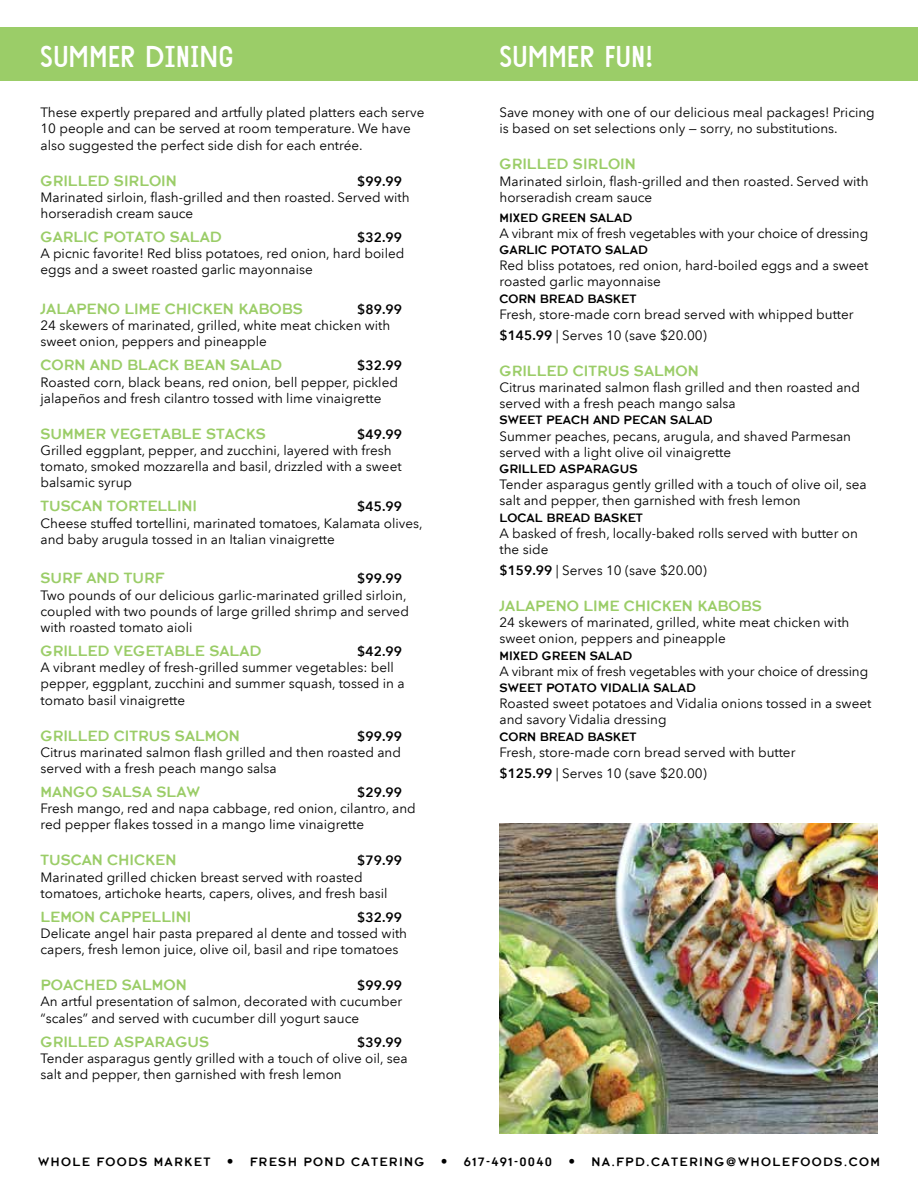
<style>
.page{position:relative;width:918px;height:1188px;background:#fff}
.page>*{position:absolute;margin:0;border:0;box-sizing:border-box;transform-origin:0 0}
.t1{font:30px "WFM Farmstand TT";color:#fff}
.t2{font:16.5px "Rescue";color:#9bcd68}
.t3{font:13.5px/16.2px "Avenir Next LT Pro";color:#000}
.t4{font:13.5px "Rescue";color:#000}
.t5{font:600 13.5px "Avenir Next LT Pro";color:#000}
.t6{font:13.5px "Rescue";letter-spacing:.1em;color:#000}
.s1{font-weight:600}
.s2{font-family:"Avenir Next LT Pro";font-weight:600}
</style>
<div class="page">
<div style="left:0;top:27px;width:918px;height:54px;background:#9bcd68"></div>
<img style="left:500px;top:823px;width:378px;height:311px">
<h1 class="t1" style="left:40px;top:40px;width:195px">SUMMER DINING</h1>
<p class="t3" style="left:40px;top:104px;width:385px">These expertly prepared and artfully plated platters each serve<br>10 people and can be served at room temperature. We have also suggested the perfect side dish for each entrée.</p>
<p class="t2" style="left:40px;top:173px;width:138px">GRILLED SIRLOIN</p>
<p class="t5" style="left:357px;top:173px;width:46px">$99.99</p>
<p class="t3" style="left:40px;top:189px;width:371px">Marinated sirloin, flash-grilled and then roasted. Served with horseradish cream sauce</p>
<p class="t2" style="left:40px;top:230px;width:183px">GARLIC POTATO SALAD</p>
<p class="t5" style="left:357px;top:229px;width:46px">$32.99</p>
<p class="t3" style="left:40px;top:245px;width:365px">A picnic favorite! Red bliss potatoes, red onion, hard boiled eggs and a sweet roasted garlic mayonnaise</p>
<p class="t2" style="left:40px;top:302px;width:264px">JALAPENO LIME CHICKEN KABOBS</p>
<p class="t5" style="left:357px;top:301px;width:46px">$89.99</p>
<p class="t3" style="left:40px;top:317px;width:351px">24 skewers of marinated, grilled, white meat chicken with sweet onion, peppers and pineapple</p>
<p class="t2" style="left:40px;top:358px;width:243px">CORN AND BLACK BEAN SALAD</p>
<p class="t5" style="left:357px;top:357px;width:46px">$32.99</p>
<p class="t3" style="left:40px;top:374px;width:359px">Roasted corn, black beans, red onion, bell pepper, pickled jalapeños and fresh cilantro tossed with lime vinaigrette</p>
<p class="t2" style="left:40px;top:426px;width:227px">SUMMER VEGETABLE STACKS</p>
<p class="t5" style="left:357px;top:426px;width:46px">$49.99</p>
<p class="t3" style="left:40px;top:442px;width:363px">Grilled eggplant, pepper, and zucchini, layered with fresh tomato, smoked mozzarella and basil, drizzled with a sweet balsamic syrup</p>
<p class="t2" style="left:40px;top:499px;width:158px">TUSCAN TORTELLINI</p>
<p class="t5" style="left:357px;top:498px;width:46px">$45.99</p>
<p class="t3" style="left:40px;top:515px;width:384px">Cheese stuffed tortellini, marinated tomatoes, Kalamata olives, and baby arugula tossed in an Italian vinaigrette</p>
<p class="t2" style="left:40px;top:571px;width:125px">SURF AND TURF</p>
<p class="t5" style="left:357px;top:570px;width:46px">$99.99</p>
<p class="t3" style="left:40px;top:587px;width:370px">Two pounds of our delicious garlic-marinated grilled sirloin, coupled with two pounds of large grilled shrimp and served with roasted tomato aioli</p>
<p class="t2" style="left:40px;top:644px;width:222px">GRILLED VEGETABLE SALAD</p>
<p class="t5" style="left:357px;top:643px;width:46px">$42.99</p>
<p class="t3" style="left:40px;top:659px;width:366px">A vibrant medley of fresh-grilled summer vegetables: bell pepper, eggplant, zucchini and summer squash, tossed in a tomato basil vinaigrette</p>
<p class="t2" style="left:40px;top:728px;width:201px">GRILLED CITRUS SALMON</p>
<p class="t5" style="left:357px;top:728px;width:46px">$99.99</p>
<p class="t3" style="left:40px;top:744px;width:362px">Citrus marinated salmon flash grilled and then roasted and served with a fresh peach mango salsa</p>
<p class="t2" style="left:40px;top:785px;width:161px">MANGO SALSA SLAW</p>
<p class="t5" style="left:357px;top:784px;width:46px">$29.99</p>
<p class="t3" style="left:40px;top:800px;width:377px">Fresh mango, red and napa cabbage, red onion, cilantro, and red pepper flakes tossed in a mango lime vinaigrette</p>
<p class="t2" style="left:40px;top:853px;width:137px">TUSCAN CHICKEN</p>
<p class="t5" style="left:357px;top:852px;width:46px">$79.99</p>
<p class="t3" style="left:40px;top:869px;width:349px">Marinated grilled chicken breast served with roasted tomatoes, artichoke hearts, capers, olives, and fresh basil</p>
<p class="t2" style="left:40px;top:909px;width:152px">LEMON CAPPELLINI</p>
<p class="t5" style="left:357px;top:909px;width:46px">$32.99</p>
<p class="t3" style="left:40px;top:925px;width:368px">Delicate angel hair pasta prepared al dente and tossed with capers, fresh lemon juice, olive oil, basil and ripe tomatoes</p>
<p class="t2" style="left:40px;top:978px;width:148px">POACHED SALMON</p>
<p class="t5" style="left:357px;top:977px;width:46px">$99.99</p>
<p class="t3" style="left:40px;top:994px;width:363px">An artful presentation of salmon, decorated with cucumber “scales” and served with cucumber dill yogurt sauce</p>
<p class="t2" style="left:40px;top:1034px;width:170px">GRILLED ASPARAGUS</p>
<p class="t5" style="left:357px;top:1034px;width:46px">$39.99</p>
<p class="t3" style="left:40px;top:1050px;width:369px">Tender asparagus gently grilled with a touch of olive oil, sea salt and pepper, then garnished with fresh lemon</p>
<h1 class="t1" style="left:500px;top:40px;width:155px">SUMMER FUN!</h1>
<p class="t3" style="left:499px;top:104px;width:377px">Save money with one of our delicious meal packages! Pricing is based on set selections only — sorry, no substitutions.</p>
<p class="t2" style="left:500px;top:157px;width:138px">GRILLED SIRLOIN</p>
<p class="t3" style="left:500px;top:173px;width:371px">Marinated sirloin, flash-grilled and then roasted. Served with horseradish cream sauce</p>
<p class="t4" style="left:500px;top:211px;width:134px">MIXED GREEN SALAD</p>
<p class="t3" style="left:500px;top:225px;width:370px">A vibrant mix of fresh vegetables with your choice of dressing</p>
<p class="t4" style="left:500px;top:244px;width:150px">GARLIC POTATO SALAD</p>
<p class="t3" style="left:500px;top:257px;width:371px">Red bliss potatoes, red onion, hard-boiled eggs and a sweet roasted garlic mayonnaise</p>
<p class="t4" style="left:500px;top:292px;width:138px">CORN BREAD BASKET</p>
<p class="t3" style="left:500px;top:304px;width:356px;line-height:21px">Fresh, store-made corn bread served with whipped butter <span class="s1">$145.99</span> | Serves 10 (save $20.00)</p>
<p class="t2" style="left:500px;top:363px;width:201px">GRILLED CITRUS SALMON</p>
<p class="t3" style="left:500px;top:379px;width:362px">Citrus marinated salmon flash grilled and then roasted and served with a fresh peach mango salsa</p>
<p class="t4" style="left:500px;top:414px;width:215px">SWEET PEACH AND PECAN SALAD</p>
<p class="t3" style="left:500px;top:428px;width:353px">Summer peaches, pecans, arugula, and shaved Parmesan served with a light olive oil vinaigrette</p>
<p class="t4" style="left:500px;top:463px;width:140px">GRILLED ASPARAGUS</p>
<p class="t3" style="left:500px;top:476px;width:369px">Tender asparagus gently grilled with a touch of olive oil, sea salt and pepper, then garnished with fresh lemon</p>
<p class="t4" style="left:500px;top:511px;width:145px">LOCAL BREAD BASKET</p>
<p class="t3" style="left:500px;top:525px;width:360px">A basked of fresh, locally-baked rolls served with butter on the side</p>
<p class="t3" style="left:500px;top:562px;width:209px"><span class="s1">$159.99</span> | Serves 10 (save $20.00)</p>
<p class="t2" style="left:500px;top:599px;width:264px">JALAPENO LIME CHICKEN KABOBS</p>
<p class="t3" style="left:500px;top:614px;width:351px">24 skewers of marinated, grilled, white meat chicken with sweet onion, peppers and pineapple</p>
<p class="t4" style="left:500px;top:649px;width:134px">MIXED GREEN SALAD</p>
<p class="t3" style="left:500px;top:663px;width:370px">A vibrant mix of fresh vegetables with your choice of dressing</p>
<p class="t4" style="left:500px;top:682px;width:198px">SWEET POTATO VIDALIA SALAD</p>
<p class="t3" style="left:500px;top:695px;width:373px">Roasted sweet potatoes and Vidalia onions tossed in a sweet and savory Vidalia dressing</p>
<p class="t4" style="left:500px;top:730px;width:138px">CORN BREAD BASKET</p>
<p class="t3" style="left:500px;top:742px;width:298px;line-height:21px">Fresh, store-made corn bread served with butter <span class="s1">$125.99</span> | Serves 10 (save $20.00)</p>
<p class="t6" style="left:38px;top:1156px;width:843px">WHOLE FOODS MARKET <span class="s2">•</span> FRESH POND CATERING <span class="s2">•</span> 617-491-0040 <span class="s2">•</span> NA.FPD.CATERING@WHOLEFOODS.COM</p>
</div>
